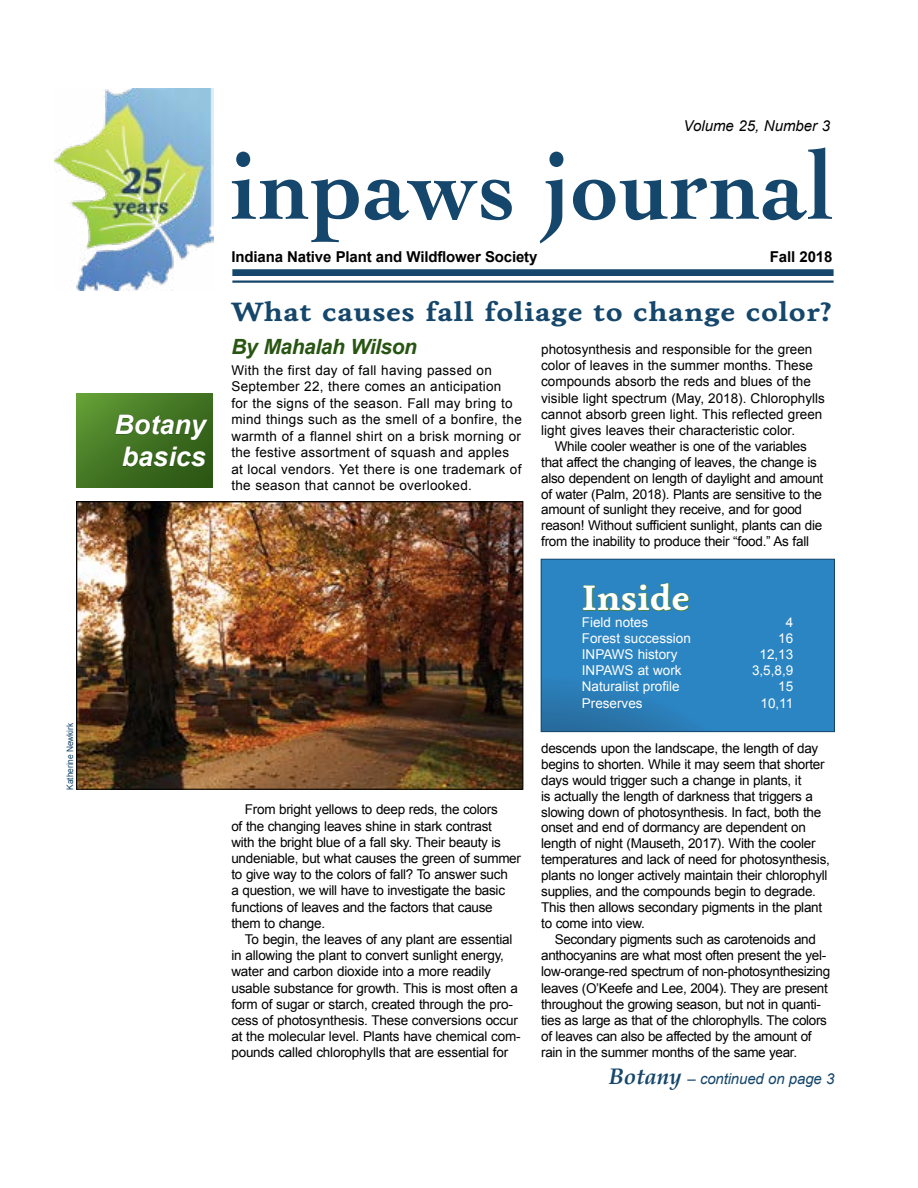
<style>
.page{position:relative;width:918px;height:1188px;background:#fff}
.page>*{position:absolute;margin:0;border:0;box-sizing:border-box;transform-origin:0 0}
.t1{font:700 99.9px "Cochin";letter-spacing:.015em;color:#15466b;scale:.91 1}
.t2{font:700 36px "Livory";color:#fff}
.t3{font:700 27px "Livory";letter-spacing:.02em;color:#15466b;scale:1.08 1}
.t4{font:italic 700 27px/32.4px "Arial";color:#fff}
.t5{font:italic 700 21px "Arial";letter-spacing:-.02em;color:#295512}
.t6{font:700 15px "Arial";letter-spacing:-.01em;color:#000}
.t7{font:italic 15px "Arial";letter-spacing:-.01em;color:#15466b}
.t8{font:italic 15px "Arial";color:#000}
.t9{font:13.5px/16.2px "Arial";letter-spacing:-.02em;color:#000}
.t10{font:13.5px/16.5px "Arial";letter-spacing:.02em;color:#000}
.t11{font:13.5px/16.2px "Arial";color:#000}
.t12{font:13.5px "Arial";color:#fff}
.t13{font:9px "Arial";letter-spacing:-.01em;color:#15466b;scale:.93 1}
.s1{font-family:"Palatino";font-weight:700;font-size:22.5px}
</style>
<div class="page">
<svg style="left:543px;top:561px;width:290px;height:169px;background:#2a83c0"></svg>
<svg style="left:582px;top:563px;width:107px;height:71px;background:#2d84b7"></svg>
<div style="left:541px;top:559px;width:294px;height:173px;border:1px solid #15466b"></div>
<svg style="left:77px;top:393px;width:136px;height:95px;background:#447724"></svg>
<svg style="left:115px;top:414px;width:94px;height:26px;background:#3c6c1f"></svg>
<svg style="left:122px;top:447px;width:84px;height:20px;background:#346219"></svg>
<img style="left:78px;top:503px;width:443px;height:285px">
<div style="left:76px;top:501px;width:447px;height:289px;border:1px solid #000"></div>
<img style="left:54px;top:88px;width:159px;height:203px">
<div style="left:232px;top:269px;width:602px;height:7px;background:#15466b"></div>
<hr style="left:232px;top:280px;width:602px;height:3px;background:#15466b">
<p class="t13" style="left:64px;top:790px;width:73px;rotate:-90deg">Katherine Newkirk</p>
<h3 class="t4" style="left:114px;top:409px;width:93px">Botany basics</h3>
<p class="t8" style="left:684px;top:116px;width:148px">Volume 25, Number 3</p>
<h1 class="t1" style="left:231px;top:119px;width:664px">inpaws journal</h1>
<p class="t6" style="left:231px;top:247px;width:308px">Indiana Native Plant and Wildflower Society</p>
<p class="t6" style="left:770px;top:247px;width:64px">Fall 2018</p>
<h3 class="t3" style="left:231px;top:296px;width:557px">What causes fall foliage to change color?</h3>
<h3 class="t5" style="left:231px;top:333px;width:187px">By Mahalah Wilson</h3>
<p class="t10" style="left:231px;top:362px;width:292px">With the first day of fall having passed on September 22, there comes an anticipation<br>for the signs of the season. Fall may bring to mind things such as the smell of a bonfire, the warmth of a flannel shirt on a brisk morning or the festive assortment of squash and apples at local vendors. Yet there is one trademark of the season that cannot be overlooked.</p>
<p class="t9" style="left:231px;top:802px;width:291px;text-indent:14px">From bright yellows to deep reds, the colors<br>of the changing leaves shine in stark contrast<br>with the bright blue of a fall sky. Their beauty is undeniable, but what causes the green of summer to give way to the colors of fall? To answer such<br>a question, we will have to investigate the basic functions of leaves and the factors that cause them to change.</p>
<p class="t9" style="left:231px;top:931px;width:291px;text-indent:14px">To begin, the leaves of any plant are essential in allowing the plant to convert sunlight energy, water and carbon dioxide into a more readily usable substance for growth. This is most often a form of sugar or starch, created through the pro&shy;cess of photosynthesis. These conversions occur at the molecular level. Plants have chemical com&shy;pounds called chlorophylls that are essential for</p>
<p class="t11" style="left:541px;top:341px;width:285px">photosynthesis and responsible for the green color of leaves in the summer months. These compounds absorb the reds and blues of the visible light spectrum (May, 2018). Chlorophylls cannot absorb green light. This reflected green light gives leaves their characteristic color.</p>
<p class="t9" style="left:541px;top:438px;width:284px;text-indent:14px">While cooler weather is one of the variables that affect the changing of leaves, the change is also dependent on length of daylight and amount of water (Palm, 2018). Plants are sensitive to the amount of sunlight they receive, and for good reason! Without sufficient sunlight, plants can die from the inability to produce their “food.” As fall</p>
<h2 class="t2" style="left:582px;top:577px;width:110px">Inside</h2>
<p class="t12" style="left:582px;top:613px;width:68px">Field notes</p>
<p class="t12" style="left:786px;top:613px;width:9px">4</p>
<p class="t12" style="left:582px;top:629px;width:111px">Forest succession</p>
<p class="t12" style="left:778px;top:629px;width:17px">16</p>
<p class="t12" style="left:582px;top:645px;width:97px">INPAWS history</p>
<p class="t12" style="left:760px;top:645px;width:35px">12,13</p>
<p class="t12" style="left:582px;top:662px;width:101px">INPAWS at work</p>
<p class="t12" style="left:752px;top:662px;width:43px">3,5,8,9</p>
<p class="t12" style="left:582px;top:678px;width:99px">Naturalist profile</p>
<p class="t12" style="left:778px;top:678px;width:17px">15</p>
<p class="t12" style="left:582px;top:694px;width:62px">Preserves</p>
<p class="t12" style="left:761px;top:694px;width:34px">10,11</p>
<p class="t9" style="left:541px;top:740px;width:290px">descends upon the landscape, the length of day begins to shorten. While it may seem that shorter days would trigger such a change in plants, it<br>is actually the length of darkness that triggers a slowing down of photosynthesis. In fact, both the onset and end of dormancy are dependent on length of night (Mauseth, 2017). With the cooler temperatures and lack of need for photosynthesis, plants no longer actively maintain their chlorophyll supplies, and the compounds begin to degrade.<br>This then allows secondary pigments in the plant to come into view.</p>
<p class="t9" style="left:541px;top:931px;width:291px;text-indent:14px">Secondary pigments such as carotenoids and anthocyanins are what most often present the yel&shy;low-orange-red spectrum of non-photosynthesizing leaves (O’Keefe and Lee, 2004). They are present throughout the growing season, but not in quanti&shy;ties as large as that of the chlorophylls. The colors of leaves can also be affected by the amount of rain in the summer months of the same year.</p>
<p class="t7" style="left:609px;top:1069px;width:227px"><span class="s1">Botany</span> – continued on page 3</p>
</div>
